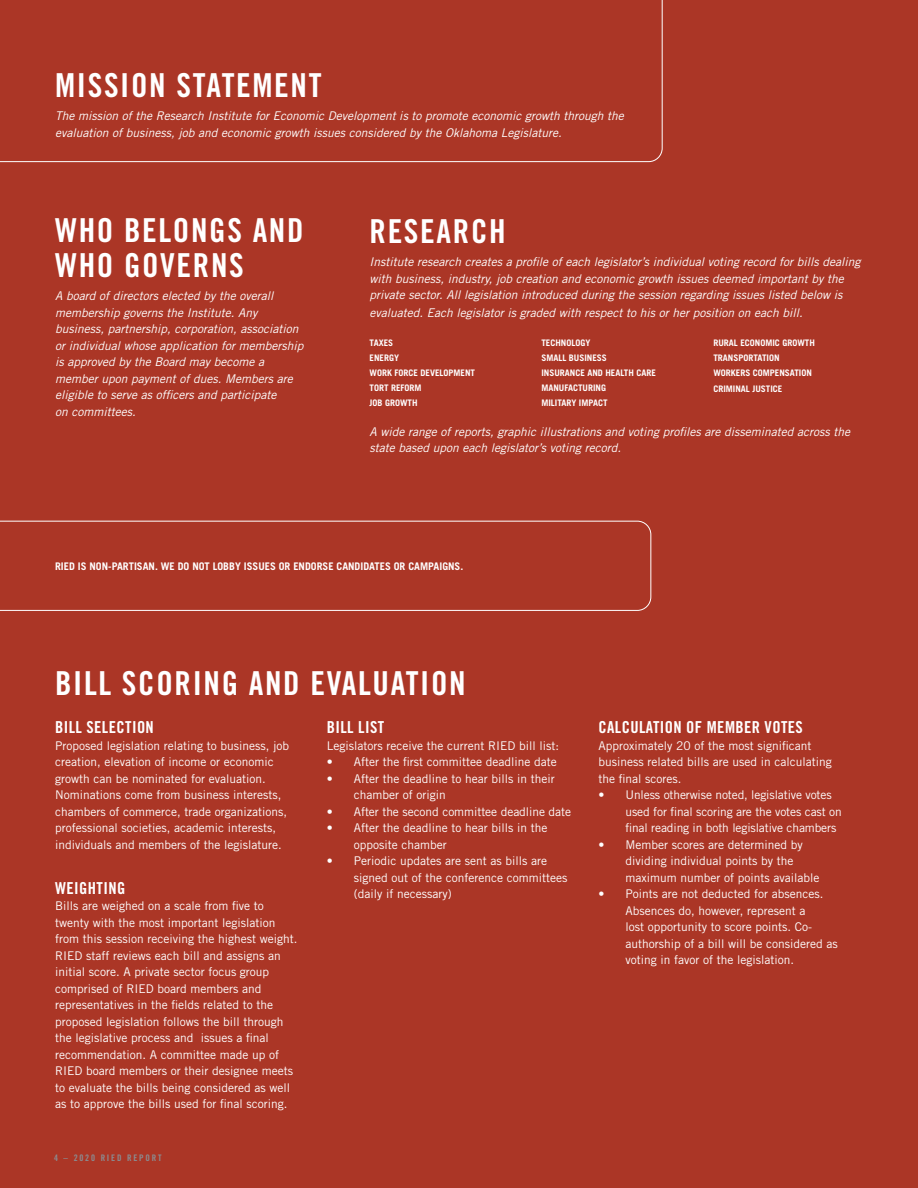
<style>
.page{position:relative;width:918px;height:1188px;background:#ab3626}
.page>*{position:absolute;margin:0;border:0;box-sizing:border-box;transform-origin:0 0}
.t1{font:33px/34.5px "Trade Gothic LT Std Bd Cn 20";letter-spacing:.05em;color:#fff}
.t2{font:16.5px "Trade Gothic LT Std Bd Cn 20";letter-spacing:.025em;color:#fff}
.t3{font:12px/16.5px "Trade Gothic LT Std";color:#fff}
.t4{font:italic 12px/16.5px "Trade Gothic LT Std";color:#fff}
.t5{font:700 10.5px "Trade Gothic LT Std";color:#fff}
.t6{font:700 9px/15px "Trade Gothic LT Std";color:#fff}
.t7{font:9px "Trade Gothic LT Std Bd Cn 20";letter-spacing:.2em;color:#8b8b90}
</style>
<div class="page">
<svg style="left:0;top:521px;width:651px;height:90px"></svg>
<svg style="left:0;top:0;width:663px;height:162px"></svg>
<h1 class="t1" style="left:55px;top:68px;width:268px">MISSION STATEMENT</h1>
<p class="t4" style="left:55px;top:108px;width:570px">The mission of the Research Institute for Economic Development is to promote economic growth through the evaluation of business, job and economic growth issues considered by the Oklahoma Legislature.</p>
<h1 class="t1" style="left:55px;top:213px;width:250px">WHO BELONGS AND<br>WHO GOVERNS</h1>
<p class="t4" style="left:55px;top:288px;width:250px">A board of directors elected by the overall membership governs the Institute. Any business, partnership, corporation, association or individual whose application for membership is approved by the Board may become a member upon payment of dues. Members are eligible to serve as officers and participate<br>on committees.</p>
<h1 class="t1" style="left:370px;top:214px;width:138px">RESEARCH</h1>
<p class="t4" style="left:370px;top:254px;width:492px">Institute research creates a profile of each legislator’s individual voting record for bills dealing with business, industry, job creation and economic growth issues deemed important by the private sector. All legislation introduced during the session regarding issues listed below is</p>
<p class="t4" style="left:370px;top:305px;width:435px">evaluated. Each legislator is graded with respect to his or her position on each bill.</p>
<p class="t6" style="left:370px;top:335px;width:107px">TAXES<br>ENERGY<br>WORK FORCE DEVELOPMENT<br>TORT REFORM<br>JOB GROWTH</p>
<p class="t6" style="left:541px;top:335px;width:116px">TECHNOLOGY<br>SMALL BUSINESS<br>INSURANCE AND HEALTH CARE<br>MANUFACTURING<br>MILITARY IMPACT</p>
<p class="t6" style="left:713px;top:335px;width:103px">RURAL ECONOMIC GROWTH<br>TRANSPORTATION<br>WORKERS COMPENSATION</p>
<p class="t6" style="left:713px;top:381px;width:71px">CRIMINAL JUSTICE</p>
<p class="t4" style="left:370px;top:423px;width:482px">A wide range of reports, graphic illustrations and voting profiles are disseminated across the state based upon each legislator’s voting record.</p>
<p class="t5" style="left:55px;top:560px;width:410px">RIED IS NON-PARTISAN. WE DO NOT LOBBY ISSUES OR ENDORSE CANDIDATES OR CAMPAIGNS.</p>
<h1 class="t1" style="left:55px;top:666px;width:412px">BILL SCORING AND EVALUATION</h1>
<h2 class="t2" style="left:55px;top:717px;width:100px">BILL SELECTION</h2>
<p class="t3" style="left:55px;top:737px;width:235px">Proposed legislation relating to business, job creation, elevation of income or economic growth can be nominated for evaluation.<br>Nominations come from business interests, chambers of commerce, trade organizations, professional societies, academic interests, individuals and members of the legislature.</p>
<h2 class="t2" style="left:55px;top:878px;width:72px">WEIGHTING</h2>
<p class="t3" style="left:55px;top:897px;width:244px">Bills are weighed on a scale from five to twenty with the most important legislation from this session receiving the highest weight.<br>RIED staff reviews each bill and assigns an initial score. A private sector focus group comprised of RIED board members and representatives in the fields related to the proposed legislation follows the bill through the legislative process and issues a final recommendation. A committee made up of RIED board members or their designee meets to evaluate the bills being considered as well as to approve the bills used for final scoring.</p>
<h2 class="t2" style="left:327px;top:717px;width:59px">BILL LIST</h2>
<p class="t3" style="left:327px;top:737px;width:234px">Legislators receive the current RIED bill list:</p>
<p class="t3" style="left:327px;top:753px;width:231px">• After the first committee deadline date</p>
<p class="t3" style="left:354px;top:770px;width:202px;text-indent:-27px">• After the deadline to hear bills in their chamber of origin</p>
<p class="t3" style="left:327px;top:803px;width:246px">• After the second committee deadline date</p>
<p class="t3" style="left:354px;top:819px;width:195px;text-indent:-27px">• After the deadline to hear bills in the opposite chamber</p>
<p class="t3" style="left:354px;top:852px;width:215px;text-indent:-27px">• Periodic updates are sent as bills are signed out of the conference committees (daily if necessary)</p>
<p class="t7" style="left:54px;top:1152px;width:109px">4 – 2020 RIED REPORT</p>
<h2 class="t2" style="left:599px;top:717px;width:206px">CALCULATION OF MEMBER VOTES</h2>
<p class="t3" style="left:599px;top:737px;width:235px">Approximately 20 of the most significant business related bills are used in calculating the final scores.</p>
<p class="t3" style="left:626px;top:786px;width:218px;text-indent:-27px">• Unless otherwise noted, legislative votes used for final scoring are the votes cast on final reading in both legislative chambers</p>
<p class="t3" style="left:626px;top:836px;width:195px;text-indent:-27px">• Member scores are determined by dividing individual points by the maximum number of points available</p>
<p class="t3" style="left:626px;top:885px;width:214px;text-indent:-27px">• Points are not deducted for absences.<br>Absences do, however, represent a<br>lost opportunity to score points. Co&shy;authorship of a bill will be considered as voting in favor of the legislation.</p>
</div>
